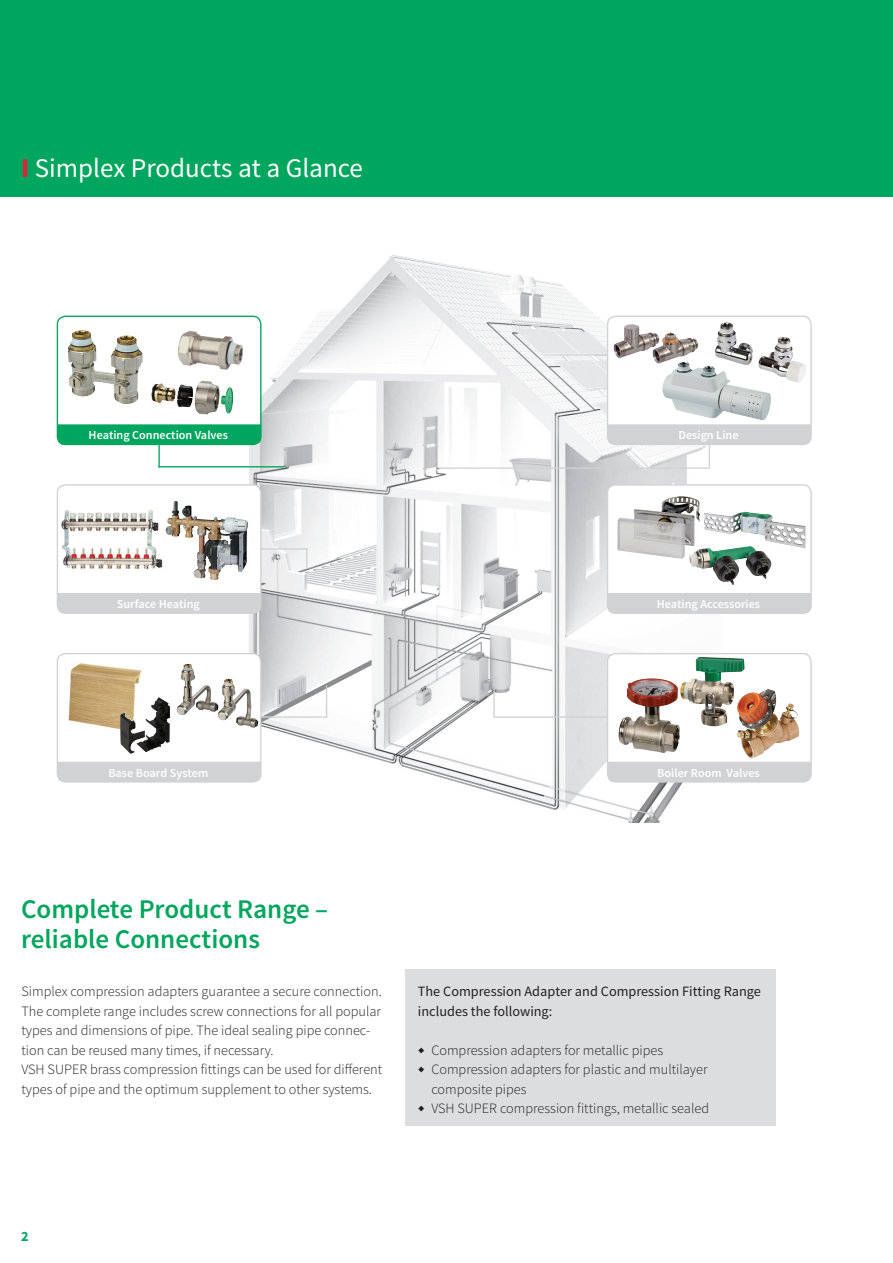
<style>
.page{position:relative;width:893px;height:1263px;background:#fff}
.page>*{position:absolute;margin:0;border:0;box-sizing:border-box;transform-origin:0 0}
.t1{font:600 27px/30px "Source Sans Pro";color:#00a65d}
.t2{font:27px "Source Sans Pro";color:#fff}
.t3{font:300 14.25px/19.5px "Source Sans Pro";color:#231f20}
.t4{font:14.25px/19.5px "Source Sans Pro";color:#231f20}
.t5{font:700 14.25px "Source Sans Pro";color:#00a65d}
.t6{font:600 12.15px "Source Sans Pro";color:#fff}
.s1{font-weight:700;color:#ed1a3a}
</style>
<div class="page">
<div style="left:405px;top:970px;width:371px;height:156px;background:#dcdddf"></div>
<div style="left:0;top:0;width:893px;height:197px;background:#00a65d"></div>
<img style="left:227px;top:255px;width:493px;height:567px">
<div style="left:608px;top:654px;width:203px;height:128px;background:#fff;border-radius:8px"></div>
<div style="left:607px;top:653px;width:205px;height:129px;border:1px solid #d1d2d4;border-radius:8px"></div>
<div style="left:607px;top:762px;width:204px;height:20px;background:#d1d2d4"></div>
<div style="left:57px;top:316px;width:204px;height:128px;background:#fff;border-radius:8px"></div>
<div style="left:57px;top:316px;width:204px;height:129px;border:1px solid #00a65d;border-radius:8px"></div>
<div style="left:57px;top:424px;width:204px;height:21px;background:#00a65d"></div>
<svg style="left:57px;top:485px;width:204px;height:128px"></svg>
<div style="left:57px;top:484px;width:204px;height:130px;border:1px solid #d1d2d4;border-radius:8px"></div>
<div style="left:57px;top:593px;width:204px;height:20px;background:#d1d2d4"></div>
<svg style="left:608px;top:316px;width:203px;height:128px"></svg>
<div style="left:607px;top:316px;width:205px;height:129px;border:1px solid #d1d2d4;border-radius:8px"></div>
<div style="left:57px;top:654px;width:204px;height:128px;background:#fff;border-radius:8px"></div>
<div style="left:57px;top:653px;width:204px;height:129px;border:1px solid #d1d2d4;border-radius:8px"></div>
<div style="left:57px;top:762px;width:204px;height:20px;background:#d1d2d4"></div>
<div style="left:608px;top:485px;width:203px;height:128px;background:#fff;border-radius:8px"></div>
<div style="left:607px;top:484px;width:205px;height:130px;border:1px solid #d1d2d4;border-radius:8px"></div>
<div style="left:607px;top:593px;width:204px;height:21px;background:#d1d2d4"></div>
<img style="left:618px;top:678px;width:62px;height:75px">
<img style="left:737px;top:689px;width:62px;height:70px">
<img style="left:680px;top:657px;width:65px;height:69px">
<img style="left:166px;top:501px;width:39px;height:77px">
<img style="left:614px;top:324px;width:16px;height:29px">
<img style="left:717px;top:322px;width:9px;height:22px">
<img style="left:657px;top:358px;width:119px;height:64px">
<img style="left:68px;top:663px;width:74px;height:69px">
<img style="left:181px;top:664px;width:7px;height:17px">
<img style="left:136px;top:697px;width:34px;height:55px">
<img style="left:617px;top:496px;width:83px;height:63px">
<img style="left:704px;top:512px;width:102px;height:36px">
<img style="left:689px;top:546px;width:82px;height:39px">
<img style="left:68px;top:331px;width:75px;height:73px">
<img style="left:178px;top:331px;width:65px;height:39px">
<img style="left:195px;top:380px;width:21px;height:35px">
<hr style="left:158px;top:466px;width:126px;height:1px;background:#00a65d">
<hr style="left:158px;top:443px;width:2px;height:24px;background:#00a65d">
<hr style="left:439px;top:467px;width:271px;height:2px;background:#d1d2d4">
<svg style="left:607px;top:424px;width:204px;height:43px"></svg>
<hr style="left:493px;top:688px;width:2px;height:30px;background:#d1d2d4">
<hr style="left:493px;top:716px;width:115px;height:2px;background:#d1d2d4">
<hr style="left:260px;top:548px;width:47px;height:2px;background:#d1d2d4">
<svg style="left:261px;top:659px;width:111px;height:64px"></svg>
<hr style="left:261px;top:716px;width:66px;height:2px;background:#d1d2d4">
<hr style="left:326px;top:685px;width:1px;height:33px;background:#d1d2d4">
<svg style="left:306px;top:550px;width:1px;height:19px"></svg>
<img style="left:61px;top:506px;width:103px;height:71px">
<h1 class="t2" style="left:21px;top:151px;width:343px"><span class="s1">I</span> Simplex Products at a Glance</h1>
<p class="t6" style="left:89px;top:427px;width:141px">Heating Connection Valves</p>
<p class="t6" style="left:678px;top:427px;width:62px">Design Line</p>
<p class="t6" style="left:117px;top:596px;width:84px">Surface Heating</p>
<p class="t6" style="left:657px;top:596px;width:105px">Heating Accessories</p>
<p class="t6" style="left:108px;top:765px;width:101px">Base Board System</p>
<p class="t6" style="left:657px;top:765px;width:104px">Boiler Room Valves</p>
<h1 class="t1" style="left:21px;top:895px;width:309px">Complete Product Range – reliable Connections</h1>
<p class="t3" style="left:21px;top:982px;width:362px">Simplex compression adapters guarantee a secure connection.<br>The complete range includes screw connections for all popular types and dimensions of pipe. The ideal sealing pipe connec&shy;tion can be reused many times, if necessary.<br>VSH SUPER brass compression fittings can be used for different types of pipe and the optimum supplement to other systems.</p>
<p class="t4" style="left:418px;top:982px;width:345px">The Compression Adapter and Compression Fitting Range includes the following:</p>
<p class="t3" style="left:431px;top:1040px;width:279px">Compression adapters for metallic pipes Compression adapters for plastic and multilayer composite pipes<br>VSH SUPER compression fittings, metallic sealed</p>
<p class="t5" style="left:21px;top:1227px;width:9px">2</p>
</div>
